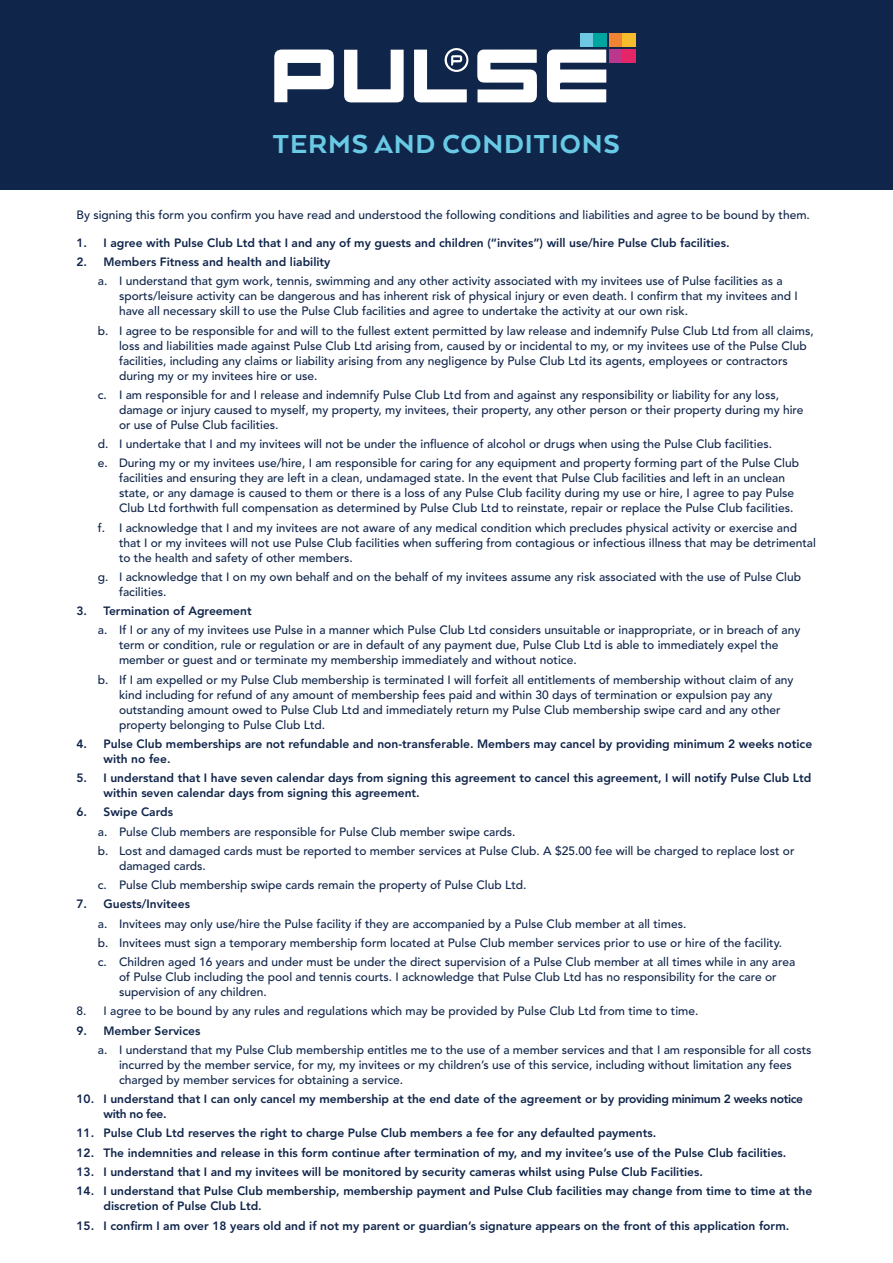
<style>
.page{position:relative;width:893px;height:1263px;background:#fff}
.page>*{position:absolute;margin:0;border:0;box-sizing:border-box;transform-origin:0 0}
.t1{font:800 30px "Arquitecta";letter-spacing:.03em;color:#69cae5}
.t2{font:500 12px/15px "Avenir";color:#10254a}
.t3{font:800 12px/15px "Avenir";color:#10254a}
</style>
<div class="page">
<div style="left:0;top:0;width:893px;height:190px;background:#10254a"></div>
<svg style="left:547px;top:50px;width:59px;height:52px"></svg>
<svg style="left:477px;top:50px;width:60px;height:52px"></svg>
<svg style="left:274px;top:50px;width:60px;height:52px"></svg>
<svg style="left:344px;top:50px;width:60px;height:52px"></svg>
<svg style="left:414px;top:48px;width:54px;height:54px"></svg>
<div style="left:580px;top:33px;width:13px;height:13px;background:#6ec8e2"></div>
<div style="left:593px;top:33px;width:13px;height:13px;background:#00a5a0"></div>
<div style="left:609px;top:33px;width:14px;height:13px;background:#f08433"></div>
<div style="left:623px;top:33px;width:13px;height:13px;background:#f7bb2e"></div>
<div style="left:609px;top:50px;width:14px;height:13px;background:#ba378e"></div>
<div style="left:623px;top:50px;width:13px;height:13px;background:#e42666"></div>
<p class="t1" style="left:273px;top:125px;width:348px">TERMS AND CONDITIONS</p>
<p class="t2" style="left:77px;top:208px;width:735px">By signing this form you confirm you have read and understood the following conditions and liabilities and agree to be bound by them.</p>
<p class="t3" style="left:77px;top:235px;width:655px">1. I agree with Pulse Club Ltd that I and any of my guests and children (“invites”) will use/hire Pulse Club facilities.</p>
<p class="t3" style="left:77px;top:254px;width:255px">2. Members Fitness and health and liability</p>
<p class="t2" style="left:119px;top:274px;width:680px;text-indent:-21px">a. I understand that gym work, tennis, swimming and any other activity associated with my invitees use of Pulse facilities as a sports/leisure activity can be dangerous and has inherent risk of physical injury or even death. I confirm that my invitees and I have all necessary skill to use the Pulse Club facilities and agree to undertake the activity at our own risk.</p>
<p class="t2" style="left:119px;top:323px;width:696px;text-indent:-21px">b. I agree to be responsible for and will to the fullest extent permitted by law release and indemnify Pulse Club Ltd from all claims, loss and liabilities made against Pulse Club Ltd arising from, caused by or incidental to my, or my invitees use of the Pulse Club facilities, including any claims or liability arising from any negligence by Pulse Club Ltd its agents, employees or contractors during my or my invitees hire or use.</p>
<p class="t2" style="left:119px;top:387px;width:686px;text-indent:-21px">c. I am responsible for and I release and indemnify Pulse Club Ltd from and against any responsibility or liability for any loss, damage or injury caused to myself, my property, my invitees, their property, any other person or their property during my hire or use of Pulse Club facilities.</p>
<p class="t2" style="left:98px;top:437px;width:676px">d. I undertake that I and my invitees will not be under the influence of alcohol or drugs when using the Pulse Club facilities.</p>
<p class="t2" style="left:119px;top:456px;width:681px;text-indent:-21px">e. During my or my invitees use/hire, I am responsible for caring for any equipment and property forming part of the Pulse Club facilities and ensuring they are left in a clean, undamaged state. In the event that Pulse Club facilities and left in an unclean state, or any damage is caused to them or there is a loss of any Pulse Club facility during my use or hire, I agree to pay Pulse Club Ltd forthwith full compensation as determined by Pulse Club Ltd to reinstate, repair or replace the Pulse Club facilities.</p>
<p class="t2" style="left:119px;top:520px;width:698px;text-indent:-21px">f. I acknowledge that I and my invitees are not aware of any medical condition which precludes physical activity or exercise and that I or my invitees will not use Pulse Club facilities when suffering from contagious or infectious illness that may be detrimental to the health and safety of other members.</p>
<p class="t2" style="left:119px;top:569px;width:684px;text-indent:-21px">g. I acknowledge that I on my own behalf and on the behalf of my invitees assume any risk associated with the use of Pulse Club facilities.</p>
<p class="t3" style="left:77px;top:603px;width:177px">3. Termination of Agreement</p>
<p class="t2" style="left:119px;top:623px;width:683px;text-indent:-21px">a. If I or any of my invitees use Pulse in a manner which Pulse Club Ltd considers unsuitable or inappropriate, or in breach of any term or condition, rule or regulation or are in default of any payment due, Pulse Club Ltd is able to immediately expel the member or guest and or terminate my membership immediately and without notice.</p>
<p class="t2" style="left:119px;top:672px;width:676px;text-indent:-21px">b. If I am expelled or my Pulse Club membership is terminated I will forfeit all entitlements of membership without claim of any kind including for refund of any amount of membership fees paid and within 30 days of termination or expulsion pay any outstanding amount owed to Pulse Club Ltd and immediately return my Pulse Club membership swipe card and any other property belonging to Pulse Club Ltd.</p>
<p class="t3" style="left:104px;top:736px;width:710px;text-indent:-27px">4. Pulse Club memberships are not refundable and non-transferable. Members may cancel by providing minimum 2 weeks notice with no fee.</p>
<p class="t3" style="left:104px;top:770px;width:709px;text-indent:-27px">5. I understand that I have seven calendar days from signing this agreement to cancel this agreement, I will notify Pulse Club Ltd within seven calendar days from signing this agreement.</p>
<p class="t3" style="left:77px;top:805px;width:98px">6. Swipe Cards</p>
<p class="t2" style="left:98px;top:824px;width:419px">a. Pulse Club members are responsible for Pulse Club member swipe cards.</p>
<p class="t2" style="left:119px;top:843px;width:677px;text-indent:-21px">b. Lost and damaged cards must be reported to member services at Pulse Club. A $25.00 fee will be charged to replace lost or damaged cards.</p>
<p class="t2" style="left:98px;top:878px;width:430px">c. Pulse Club membership swipe cards remain the property of Pulse Club Ltd.</p>
<p class="t3" style="left:77px;top:897px;width:115px">7. Guests/Invitees</p>
<p class="t2" style="left:98px;top:916px;width:590px">a. Invitees may only use/hire the Pulse facility if they are accompanied by a Pulse Club member at all times.</p>
<p class="t2" style="left:98px;top:935px;width:686px">b. Invitees must sign a temporary membership form located at Pulse Club member services prior to use or hire of the facility.</p>
<p class="t2" style="left:119px;top:955px;width:678px;text-indent:-21px">c. Children aged 16 years and under must be under the direct supervision of a Pulse Club member at all times while in any area of Pulse Club including the pool and tennis courts. I acknowledge that Pulse Club Ltd has no responsibility for the care or supervision of any children.</p>
<p class="t2" style="left:77px;top:1004px;width:623px">8. I agree to be bound by any rules and regulations which may be provided by Pulse Club Ltd from time to time.</p>
<p class="t3" style="left:77px;top:1023px;width:125px">9. Member Services</p>
<p class="t2" style="left:119px;top:1042px;width:694px;text-indent:-21px">a. I understand that my Pulse Club membership entitles me to the use of a member services and that I am responsible for all costs incurred by the member service, for my, my invitees or my children’s use of this service, including without limitation any fees charged by member services for obtaining a service.</p>
<p class="t3" style="left:104px;top:1091px;width:701px;text-indent:-27px">10. I understand that I can only cancel my membership at the end date of the agreement or by providing minimum 2 weeks notice with no fee.</p>
<p class="t3" style="left:77px;top:1126px;width:581px">11. Pulse Club Ltd reserves the right to charge Pulse Club members a fee for any defaulted payments.</p>
<p class="t3" style="left:77px;top:1145px;width:711px">12. The indemnities and release in this form continue after termination of my, and my invitee’s use of the Pulse Club facilities.</p>
<p class="t3" style="left:77px;top:1164px;width:628px">13. I understand that I and my invitees will be monitored by security cameras whilst using Pulse Club Facilities.</p>
<p class="t3" style="left:104px;top:1183px;width:710px;text-indent:-27px">14. I understand that Pulse Club membership, membership payment and Pulse Club facilities may change from time to time at the discretion of Pulse Club Ltd.</p>
<p class="t3" style="left:77px;top:1218px;width:714px">15. I confirm I am over 18 years old and if not my parent or guardian’s signature appears on the front of this application form.</p>
</div>
